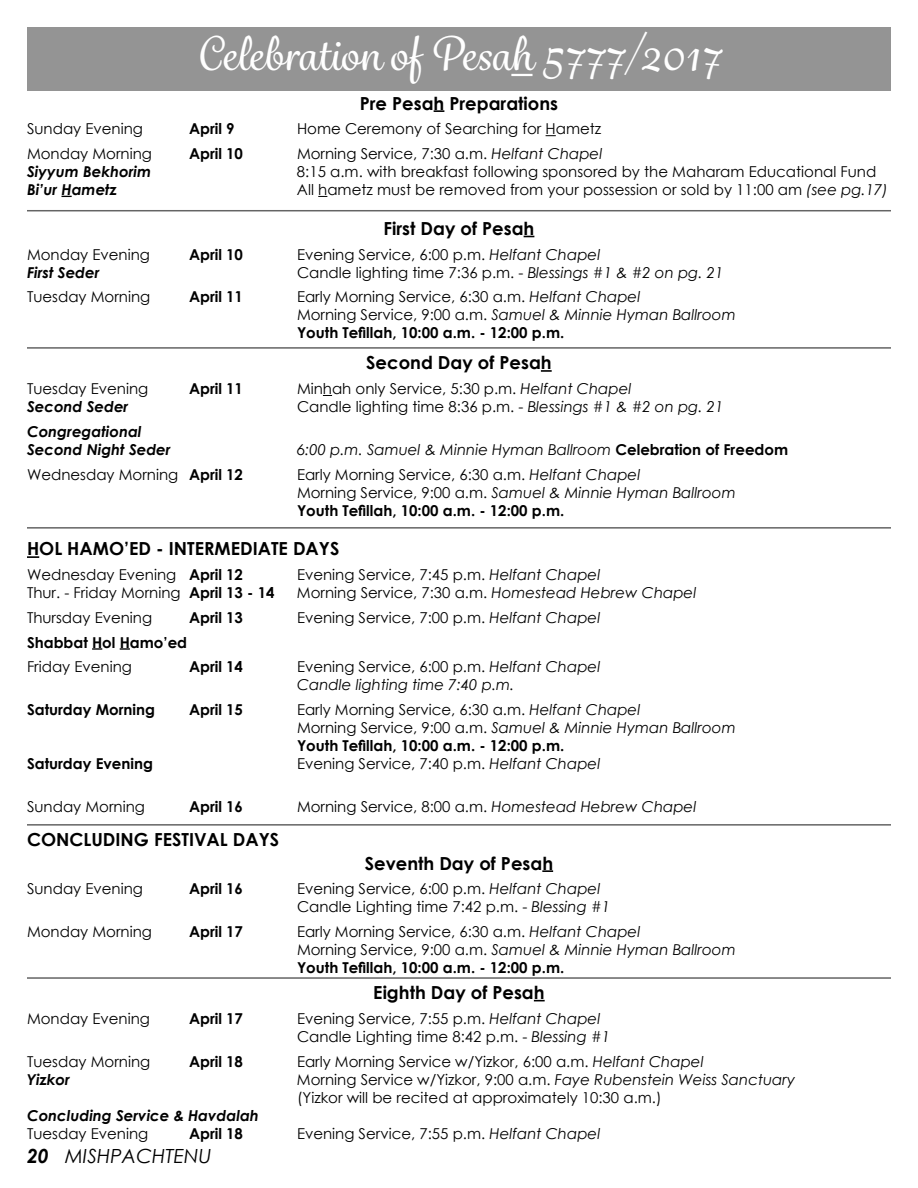
<style>
.page{position:relative;width:918px;height:1188px;background:#fff}
.page>*{position:absolute;margin:0;border:0;box-sizing:border-box;transform-origin:0 0}
.t1{font:500 45px "Grafolita Script";color:#fff}
.t2{font:italic 19.5px "Century Gothic";color:#000}
.t3{font:700 18px "Century Gothic";color:#000}
.t4{font:15px "Century Gothic";color:#000}
.t5{font:700 15px "Century Gothic";color:#000}
.t6{font:italic 15px "Century Gothic";color:#000}
.t7{font:italic 700 15px "Century Gothic";color:#000}
.s1{font-style:italic}
.s2{font-style:normal}
.s3{font-weight:700;font-style:normal}
.s4{font-weight:700}
</style>
<div class="page">
<div style="left:27px;top:27px;width:864px;height:64px;background:#949494"></div>
<hr style="left:27px;top:210px;width:864px;height:1px;background:#646464">
<hr style="left:27px;top:347px;width:864px;height:2px;background:#646464">
<hr style="left:27px;top:527px;width:864px;height:2px;background:#646464">
<hr style="left:27px;top:824px;width:864px;height:2px;background:#646464">
<hr style="left:27px;top:977px;width:864px;height:2px;background:#646464">
<hr style="left:511px;top:74px;width:22px;height:2px;background:#fff">
<svg style="left:434px;top:110px;width:10px;height:2px"></svg>
<svg style="left:541px;top:370px;width:11px;height:2px"></svg>
<svg style="left:27px;top:556px;width:12px;height:2px"></svg>
<svg style="left:92px;top:648px;width:10px;height:2px"></svg>
<svg style="left:120px;top:648px;width:10px;height:2px"></svg>
<svg style="left:542px;top:870px;width:11px;height:2px"></svg>
<p class="t1" style="left:198px;top:25px;width:524px">Celebration of Pesah 5777/2017</p>
<p class="t3" style="left:360px;top:89px;width:200px">Pre Pesah Preparations</p>
<p class="t4" style="left:27px;top:118px;width:117px">Sunday Evening</p>
<p class="t5" style="left:189px;top:117px;width:47px">April 9</p>
<p class="t4" style="left:297px;top:118px;width:306px">Home Ceremony of Searching for Hametz</p>
<p class="t4" style="left:27px;top:143px;width:126px">Monday Morning</p>
<p class="t5" style="left:189px;top:142px;width:55px">April 10</p>
<p class="t4" style="left:297px;top:143px;width:307px">Morning Service, 7:30 a.m. <span class="s1">Helfant Chapel</span></p>
<p class="t7" style="left:27px;top:160px;width:126px">Siyyum Bekhorim</p>
<p class="t4" style="left:297px;top:161px;width:581px">8:15 a.m. with breakfast following sponsored by the Maharam Educational Fund</p>
<p class="t7" style="left:27px;top:178px;width:91px">Bi’ur Hametz</p>
<p class="t4" style="left:297px;top:179px;width:592px">All hametz must be removed from your possession or sold by 11:00 am <span class="s1">(see pg.17)</span></p>
<p class="t3" style="left:384px;top:215px;width:152px">First Day of Pesah</p>
<p class="t4" style="left:27px;top:244px;width:124px">Monday Evening</p>
<p class="t5" style="left:189px;top:243px;width:55px">April 10</p>
<p class="t4" style="left:297px;top:244px;width:305px">Evening Service, 6:00 p.m. <span class="s1">Helfant Chapel</span></p>
<p class="t7" style="left:27px;top:261px;width:74px">First Seder</p>
<p class="t4" style="left:297px;top:262px;width:428px">Candle lighting time 7:36 p.m. - <span class="s1">Blessings #1 &amp; #2 on pg. 21</span></p>
<p class="t4" style="left:27px;top:286px;width:125px">Tuesday Morning</p>
<p class="t5" style="left:189px;top:286px;width:55px">April 11</p>
<p class="t4" style="left:297px;top:286px;width:345px">Early Morning Service, 6:30 a.m. <span class="s1">Helfant Chapel</span></p>
<p class="t6" style="left:297px;top:304px;width:440px"><span class="s2">Morning Service, 9:00 a.m.</span> Samuel &amp; Minnie Hyman Ballroom</p>
<p class="t5" style="left:297px;top:322px;width:269px">Youth Tefillah, 10:00 a.m. - 12:00 p.m.</p>
<p class="t3" style="left:366px;top:349px;width:187px">Second Day of Pesah</p>
<p class="t4" style="left:27px;top:378px;width:123px">Tuesday Evening</p>
<p class="t5" style="left:189px;top:377px;width:55px">April 11</p>
<p class="t4" style="left:297px;top:378px;width:336px">Minhah only Service, 5:30 p.m. <span class="s1">Helfant Chapel</span></p>
<p class="t7" style="left:27px;top:395px;width:103px">Second Seder</p>
<p class="t4" style="left:297px;top:396px;width:428px">Candle lighting time 8:36 p.m. - <span class="s1">Blessings #1 &amp; #2 on pg. 21</span></p>
<p class="t7" style="left:27px;top:420px;width:116px">Congregational</p>
<p class="t7" style="left:27px;top:438px;width:145px">Second Night Seder</p>
<p class="t6" style="left:297px;top:439px;width:493px">6:00 p.m. Samuel &amp; Minnie Hyman Ballroom <span class="s3">Celebration of Freedom</span></p>
<p class="t4" style="left:27px;top:464px;width:217px">Wednesday Morning <span class="s4">April 12</span></p>
<p class="t4" style="left:297px;top:464px;width:345px">Early Morning Service, 6:30 a.m. <span class="s1">Helfant Chapel</span></p>
<p class="t6" style="left:297px;top:482px;width:440px"><span class="s2">Morning Service, 9:00 a.m.</span> Samuel &amp; Minnie Hyman Ballroom</p>
<p class="t5" style="left:297px;top:499px;width:269px">Youth Tefillah, 10:00 a.m. - 12:00 p.m.</p>
<p class="t3" style="left:27px;top:535px;width:314px">HOL HAMO’ED - INTERMEDIATE DAYS</p>
<p class="t4" style="left:27px;top:564px;width:217px">Wednesday Evening <span class="s4">April 12</span></p>
<p class="t4" style="left:297px;top:564px;width:305px">Evening Service, 7:45 p.m. <span class="s1">Helfant Chapel</span></p>
<p class="t4" style="left:27px;top:582px;width:249px">Thur. - Friday Morning <span class="s4">April 13 - 14</span></p>
<p class="t4" style="left:297px;top:582px;width:401px">Morning Service, 7:30 a.m. <span class="s1">Homestead Hebrew Chapel</span></p>
<p class="t4" style="left:27px;top:607px;width:127px">Thursday Evening</p>
<p class="t5" style="left:189px;top:606px;width:55px">April 13</p>
<p class="t4" style="left:297px;top:607px;width:305px">Evening Service, 7:00 p.m. <span class="s1">Helfant Chapel</span></p>
<p class="t5" style="left:27px;top:631px;width:162px">Shabbat Hol Hamo’ed</p>
<p class="t4" style="left:27px;top:656px;width:107px">Friday Evening</p>
<p class="t5" style="left:189px;top:656px;width:55px">April 14</p>
<p class="t4" style="left:297px;top:656px;width:305px">Evening Service, 6:00 p.m. <span class="s1">Helfant Chapel</span></p>
<p class="t6" style="left:297px;top:674px;width:219px">Candle lighting time 7:40 p.m.</p>
<p class="t5" style="left:27px;top:698px;width:130px">Saturday Morning</p>
<p class="t5" style="left:189px;top:698px;width:55px">April 15</p>
<p class="t4" style="left:297px;top:699px;width:345px">Early Morning Service, 6:30 a.m. <span class="s1">Helfant Chapel</span></p>
<p class="t6" style="left:297px;top:717px;width:440px"><span class="s2">Morning Service, 9:00 a.m.</span> Samuel &amp; Minnie Hyman Ballroom</p>
<p class="t5" style="left:297px;top:734px;width:269px">Youth Tefillah, 10:00 a.m. - 12:00 p.m.</p>
<p class="t5" style="left:27px;top:752px;width:127px">Saturday Evening</p>
<p class="t4" style="left:297px;top:753px;width:305px">Evening Service, 7:40 p.m. <span class="s1">Helfant Chapel</span></p>
<p class="t4" style="left:27px;top:796px;width:119px">Sunday Morning</p>
<p class="t5" style="left:189px;top:795px;width:55px">April 16</p>
<p class="t4" style="left:297px;top:796px;width:401px">Morning Service, 8:00 a.m. <span class="s1">Homestead Hebrew Chapel</span></p>
<p class="t3" style="left:27px;top:826px;width:254px">CONCLUDING FESTIVAL DAYS</p>
<p class="t3" style="left:365px;top:849px;width:190px">Seventh Day of Pesah</p>
<p class="t4" style="left:27px;top:878px;width:117px">Sunday Evening</p>
<p class="t5" style="left:189px;top:877px;width:55px">April 16</p>
<p class="t4" style="left:297px;top:878px;width:305px">Evening Service, 6:00 p.m. <span class="s1">Helfant Chapel</span></p>
<p class="t4" style="left:297px;top:896px;width:315px">Candle Lighting time 7:42 p.m. - <span class="s1">Blessing #1</span></p>
<p class="t4" style="left:27px;top:921px;width:126px">Monday Morning</p>
<p class="t5" style="left:189px;top:920px;width:55px">April 17</p>
<p class="t4" style="left:297px;top:921px;width:345px">Early Morning Service, 6:30 a.m. <span class="s1">Helfant Chapel</span></p>
<p class="t6" style="left:297px;top:939px;width:440px"><span class="s2">Morning Service, 9:00 a.m.</span> Samuel &amp; Minnie Hyman Ballroom</p>
<p class="t5" style="left:297px;top:956px;width:269px">Youth Tefillah, 10:00 a.m. - 12:00 p.m.</p>
<p class="t3" style="left:373px;top:979px;width:173px">Eighth Day of Pesah</p>
<p class="t4" style="left:27px;top:1008px;width:124px">Monday Evening</p>
<p class="t5" style="left:189px;top:1007px;width:55px">April 17</p>
<p class="t4" style="left:297px;top:1008px;width:305px">Evening Service, 7:55 p.m. <span class="s1">Helfant Chapel</span></p>
<p class="t4" style="left:297px;top:1026px;width:315px">Candle Lighting time 8:42 p.m. - <span class="s1">Blessing #1</span></p>
<p class="t4" style="left:27px;top:1051px;width:125px">Tuesday Morning</p>
<p class="t5" style="left:189px;top:1050px;width:55px">April 18</p>
<p class="t4" style="left:297px;top:1051px;width:408px">Early Morning Service w/Yizkor, 6:00 a.m. <span class="s1">Helfant Chapel</span></p>
<p class="t7" style="left:27px;top:1068px;width:44px">Yizkor</p>
<p class="t4" style="left:297px;top:1069px;width:500px">Morning Service w/Yizkor, 9:00 a.m. <span class="s1">Faye Rubenstein Weiss Sanctuary</span></p>
<p class="t4" style="left:297px;top:1087px;width:366px">(Yizkor will be recited at approximately 10:30 a.m.)</p>
<p class="t7" style="left:27px;top:1104px;width:233px">Concluding Service &amp; Havdalah</p>
<p class="t4" style="left:27px;top:1123px;width:123px">Tuesday Evening</p>
<p class="t5" style="left:189px;top:1122px;width:55px">April 18</p>
<p class="t4" style="left:297px;top:1123px;width:305px">Evening Service, 7:55 p.m. <span class="s1">Helfant Chapel</span></p>
<h2 class="t2" style="left:27px;top:1142px;width:186px"><span class="s4">20</span> MISHPACHTENU</h2>
</div>
